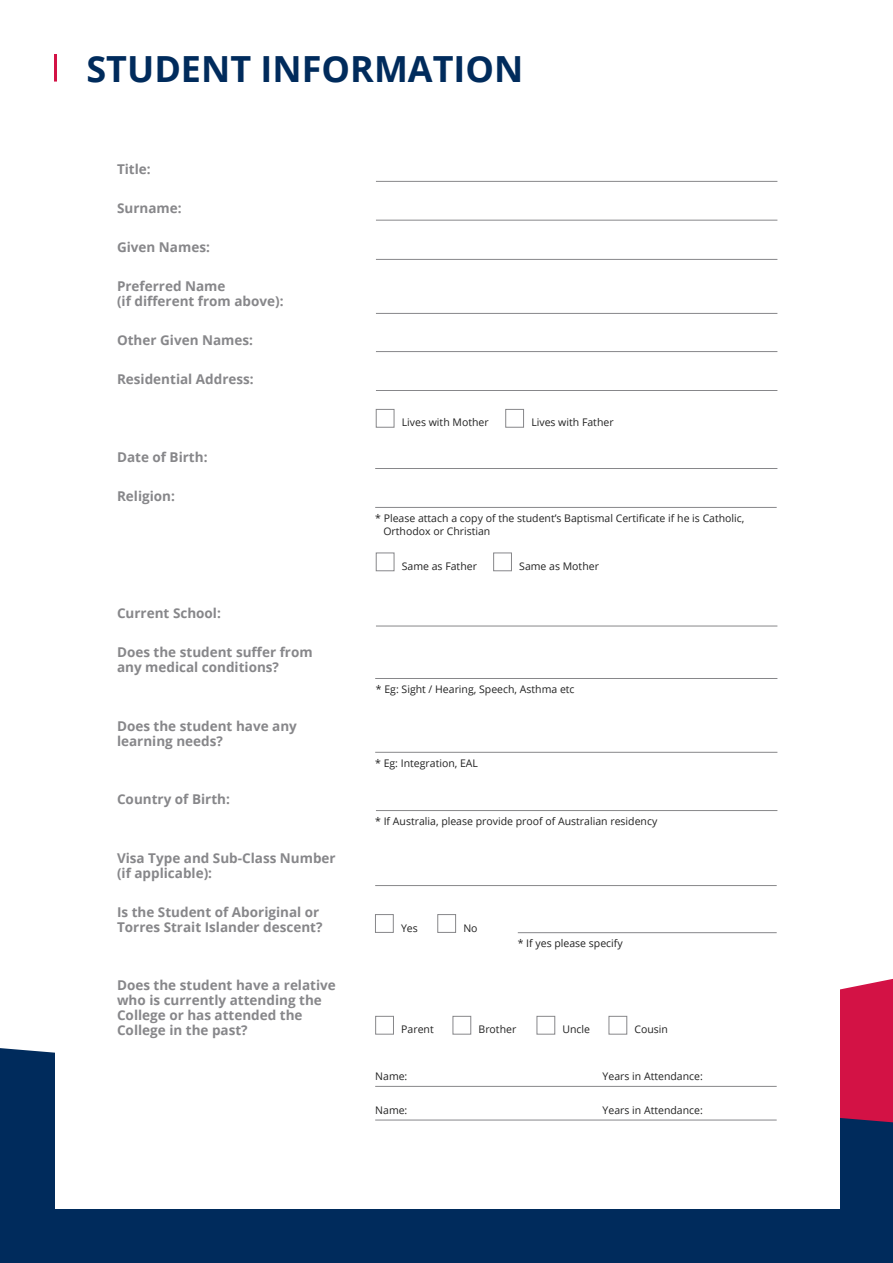
<style>
.page{position:relative;width:893px;height:1263px;background:#fff}
.page>*{position:absolute;margin:0;border:0;box-sizing:border-box;transform-origin:0 0}
.t1{font:700 36px "Open Sans";color:#002b5c}
.t2{font:700 13.5px/15px "Open Sans";color:#87878a}
.t3{font:10.5px/13.5px "Open Sans";color:#222}
</style>
<div class="page">
<svg style="left:840px;top:979px;width:53px;height:69px;background:#d62352"></svg>
<div style="left:0;top:1048px;width:893px;height:215px;background:#002b5c"></div>
<div style="left:56px;top:106px;width:784px;height:1103px;background:#fff"></div>
<hr style="left:54px;top:54px;width:3px;height:28px;background:#d31245">
<hr style="left:376px;top:181px;width:401px;height:1px;background:#87878a">
<hr style="left:376px;top:220px;width:401px;height:1px;background:#87878a">
<hr style="left:376px;top:259px;width:401px;height:1px;background:#87878a">
<hr style="left:376px;top:313px;width:401px;height:1px;background:#87878a">
<hr style="left:376px;top:390px;width:401px;height:1px;background:#87878a">
<hr style="left:376px;top:351px;width:401px;height:1px;background:#87878a">
<hr style="left:375px;top:468px;width:402px;height:1px;background:#87878a">
<hr style="left:375px;top:678px;width:402px;height:1px;background:#87878a">
<hr style="left:375px;top:752px;width:402px;height:1px;background:#87878a">
<hr style="left:518px;top:932px;width:259px;height:1px;background:#87878a">
<hr style="left:376px;top:810px;width:401px;height:1px;background:#87878a">
<hr style="left:375px;top:885px;width:402px;height:1px;background:#87878a">
<hr style="left:375px;top:507px;width:402px;height:1px;background:#87878a">
<hr style="left:375px;top:1086px;width:402px;height:1px;background:#87878a">
<hr style="left:375px;top:1119px;width:402px;height:1px;background:#87878a">
<hr style="left:376px;top:626px;width:401px;height:1px;background:#87878a">
<div style="left:375px;top:914px;width:19px;height:19px;border:1px solid #87878a"></div>
<div style="left:375px;top:1016px;width:19px;height:18px;border:1px solid #87878a"></div>
<div style="left:536px;top:1016px;width:19px;height:18px;border:1px solid #87878a"></div>
<div style="left:376px;top:552px;width:18px;height:19px;border:1px solid #87878a"></div>
<div style="left:376px;top:409px;width:18px;height:19px;border:1px solid #87878a"></div>
<div style="left:437px;top:914px;width:19px;height:19px;border:1px solid #87878a"></div>
<div style="left:452px;top:1016px;width:19px;height:18px;border:1px solid #87878a"></div>
<div style="left:608px;top:1016px;width:19px;height:18px;border:1px solid #87878a"></div>
<div style="left:493px;top:552px;width:19px;height:19px;border:1px solid #87878a"></div>
<div style="left:505px;top:409px;width:19px;height:19px;border:1px solid #87878a"></div>
<h1 class="t1" style="left:86px;top:43px;width:439px">STUDENT INFORMATION</h1>
<p class="t2" style="left:117px;top:161px;width:35px">Title:</p>
<p class="t2" style="left:117px;top:200px;width:66px">Surname:</p>
<p class="t2" style="left:117px;top:239px;width:94px">Given Names:</p>
<p class="t2" style="left:117px;top:278px;width:168px">Preferred Name<br>(if different from above):</p>
<p class="t2" style="left:117px;top:332px;width:137px">Other Given Names:</p>
<p class="t2" style="left:117px;top:371px;width:138px">Residential Address:</p>
<p class="t2" style="left:117px;top:449px;width:92px">Date of Birth:</p>
<p class="t2" style="left:117px;top:488px;width:59px">Religion:</p>
<p class="t2" style="left:117px;top:605px;width:105px">Current School:</p>
<p class="t2" style="left:117px;top:644px;width:197px">Does the student suffer from any medical conditions?</p>
<p class="t2" style="left:117px;top:718px;width:181px">Does the student have any learning needs?</p>
<p class="t2" style="left:117px;top:791px;width:114px">Country of Birth:</p>
<p class="t2" style="left:117px;top:850px;width:220px">Visa Type and Sub-Class Number (if applicable):</p>
<p class="t2" style="left:117px;top:904px;width:207px">Is the Student of Aboriginal or<br>Torres Strait Islander descent?</p>
<p class="t2" style="left:117px;top:977px;width:220px">Does the student have a relative who is currently attending the<br>College or has attended the<br>College in the past?</p>
<p class="t3" style="left:402px;top:415px;width:88px">Lives with Mother</p>
<p class="t3" style="left:531px;top:415px;width:84px">Lives with Father</p>
<p class="t3" style="left:383px;top:511px;width:363px;text-indent:-8px">* Please attach a copy of the student’s Baptismal Certificate if he is Catholic,<br>Orthodox or Christian</p>
<p class="t3" style="left:402px;top:559px;width:77px">Same as Father</p>
<p class="t3" style="left:519px;top:559px;width:81px">Same as Mother</p>
<p class="t3" style="left:376px;top:682px;width:200px">* Eg: Sight / Hearing, Speech, Asthma etc</p>
<p class="t3" style="left:375px;top:756px;width:104px">* Eg: Integration, EAL</p>
<p class="t3" style="left:375px;top:814px;width:284px">* If Australia, please provide proof of Australian residency</p>
<p class="t3" style="left:401px;top:921px;width:18px">Yes</p>
<p class="t3" style="left:463px;top:921px;width:16px">No</p>
<p class="t3" style="left:518px;top:937px;width:106px">* If yes please specify</p>
<p class="t3" style="left:401px;top:1022px;width:34px">Parent</p>
<p class="t3" style="left:563px;top:1022px;width:29px">Uncle</p>
<p class="t3" style="left:375px;top:1069px;width:34px">Name:</p>
<p class="t3" style="left:375px;top:1103px;width:34px">Name:</p>
<p class="t3" style="left:479px;top:1022px;width:39px">Brother</p>
<p class="t3" style="left:635px;top:1022px;width:35px">Cousin</p>
<p class="t3" style="left:603px;top:1069px;width:102px">Years in Attendance:</p>
<p class="t3" style="left:603px;top:1103px;width:102px">Years in Attendance:</p>
</div>
